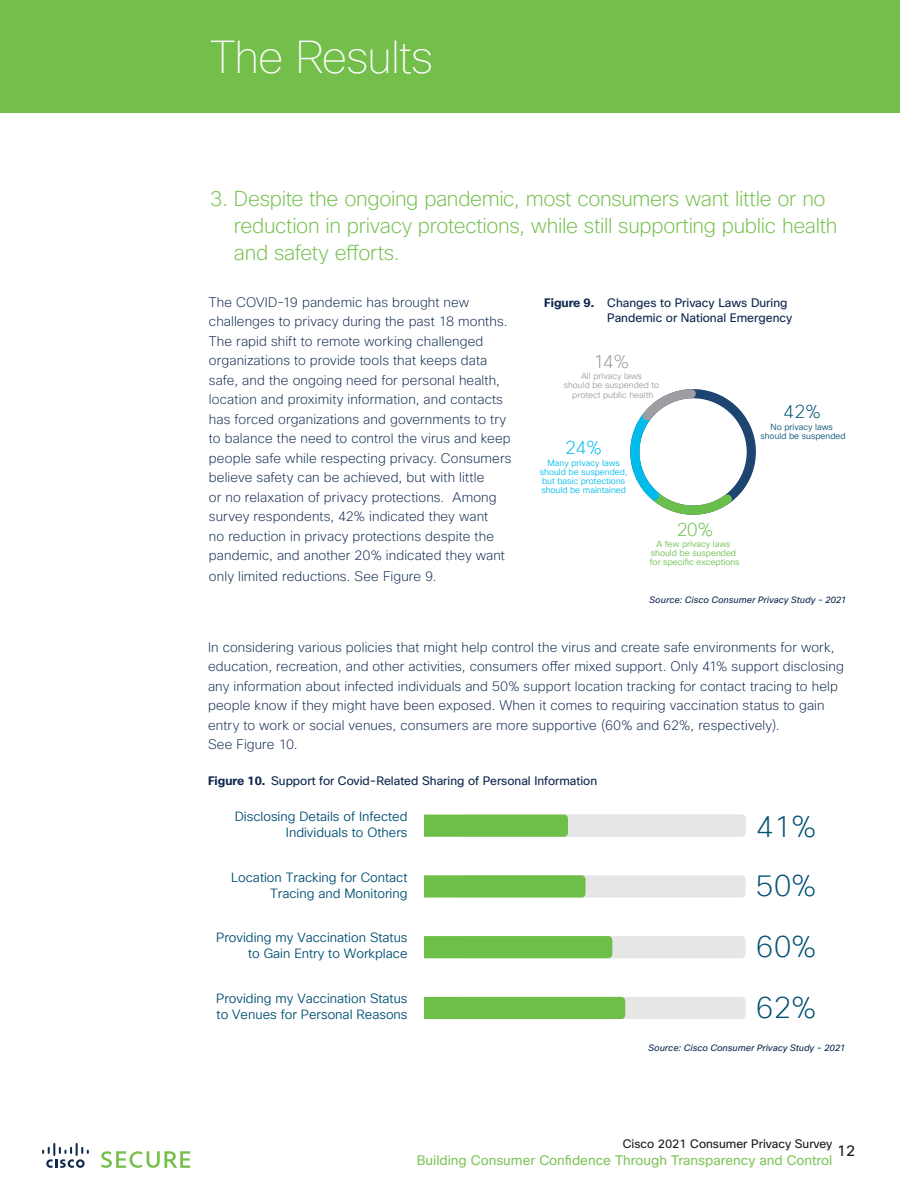
<style>
.page{position:relative;width:900px;height:1200px;background:#fff}
.page>*{position:absolute;margin:0;border:0;box-sizing:border-box;transform-origin:0 0}
.t1{font:100 45px "Cisco Sans";letter-spacing:-.02em;color:#fff}
.t2{font:200 29.85px/60.3px "Cisco Sans TT";color:#005073;text-align:justify}
.t3{font:200 21px/27px "Cisco Sans";letter-spacing:-.015em;color:#74bf4b}
.t4{font:200 18.45px "Cisco Sans TT";color:#999}
.t5{font:200 18.45px "Cisco Sans TT";color:#00bceb}
.t6{font:200 18.45px "Cisco Sans TT";color:#6abf4b}
.t7{font:200 18.45px "Cisco Sans TT";color:#005073}
.t8{font:15px "Cisco Sans";color:#1a1a1a}
.t9{font:200 13.5px/19.5px "Cisco Sans";letter-spacing:.01em;color:#0d274d}
.t10{font:13.5px "Cisco Sans";color:#82c55d}
.t11{font:13.05px/15.8px "Cisco Sans TT Light";color:#005073;text-align:right}
.t12{font:12px/15px "Cisco Sans";color:#0d274d}
.t13{font:12px "Cisco Sans";color:#1a1a1a}
.t14{font:italic 9px "Cisco Sans";letter-spacing:.015em;color:#0d274d}
.t15{font:8.7px/9.3px "Cisco Sans TT Light";color:#00bceb;text-align:center}
.t16{font:8.7px/9.3px "Cisco Sans TT Light";color:#6abf4b;text-align:center}
.t17{font:8.7px/9.3px "Cisco Sans TT Light";color:#9e9ea2;text-align:center}
.t18{font:8.7px/9.1px "Cisco Sans TT Light";color:#005073;text-align:center}
.s1{font-weight:700}
</style>
<div class="page">
<svg style="left:42px;top:1143px;width:47px;height:25px"></svg>
<svg style="left:101px;top:1151px;width:89px;height:17px"></svg>
<div style="left:0;top:0;width:900px;height:112px;background:#74bf4b"></div>
<svg style="left:630px;top:389px;width:126px;height:126px"></svg>
<div style="left:459px;top:875px;width:287px;height:23px;background:#e6e6e6;border-radius:4px"></div>
<div style="left:459px;top:936px;width:287px;height:22px;background:#e6e6e6;border-radius:4px"></div>
<div style="left:459px;top:997px;width:287px;height:22px;background:#e6e6e6;border-radius:4px"></div>
<div style="left:326px;top:936px;width:286px;height:22px;background:#6ebe4a;border-radius:4px"></div>
<div style="left:339px;top:997px;width:286px;height:22px;background:#6ebe4a;border-radius:4px"></div>
<div style="left:330px;top:875px;width:255px;height:23px;background:#6ebe4a;border-radius:4px"></div>
<div style="left:459px;top:815px;width:287px;height:22px;background:#e6e6e6;border-radius:4px"></div>
<div style="left:312px;top:815px;width:256px;height:22px;background:#6ebe4a;border-radius:4px"></div>
<div style="left:289px;top:803px;width:135px;height:234px;background:#fff"></div>
<h1 class="t1" style="left:210px;top:29px;width:225px">The Results</h1>
<h3 class="t3" style="left:234px;top:185px;width:605px;text-indent:-24px">3. Despite the ongoing pandemic, most consumers want little or no reduction in privacy protections, while still supporting public health and safety efforts.</h3>
<p class="t12" style="left:607px;top:295px;width:187px;text-indent:-63px"><span class="s1">Figure 9.</span> Changes to Privacy Laws During<br>Pandemic or National Emergency</p>
<p class="t9" style="left:209px;top:292px;width:304px">The COVID-19 pandemic has brought new challenges to privacy during the past 18 months.<br>The rapid shift to remote working challenged organizations to provide tools that keeps data safe, and the ongoing need for personal health, location and proximity information, and contacts has forced organizations and governments to try to balance the need to control the virus and keep people safe while respecting privacy. Consumers believe safety can be achieved, but with little<br>or no relaxation of privacy protections. Among survey respondents, 42% indicated they want<br>no reduction in privacy protections despite the pandemic, and another 20% indicated they want</p>
<p class="t9" style="left:209px;top:567px;width:229px">only limited reductions. See Figure 9.</p>
<h3 class="t4" style="left:594px;top:349px;width:37px">14%</h3>
<p class="t17" style="left:564px;top:372px;width:97px">All privacy laws<br>should be suspended to protect public health</p>
<h3 class="t7" style="left:783px;top:399px;width:39px">42%</h3>
<p class="t18" style="left:760px;top:423px;width:87px">No privacy laws should be suspended</p>
<h3 class="t5" style="left:565px;top:435px;width:38px">24%</h3>
<p class="t15" style="left:540px;top:458px;width:89px">Many privacy laws should be suspended, but basic protections should be maintained</p>
<h3 class="t6" style="left:677px;top:517px;width:38px">20%</h3>
<p class="t16" style="left:650px;top:539px;width:91px">A few privacy laws should be suspended for specific exceptions</p>
<p class="t14" style="left:649px;top:594px;width:199px">Source: Cisco Consumer Privacy Study - 2021</p>
<p class="t9" style="left:208px;top:637px;width:637px">In considering various policies that might help control the virus and create safe environments for work, education, recreation, and other activities, consumers offer mixed support. Only 41% support disclosing any information about infected individuals and 50% support location tracking for contact tracing to help people know if they might have been exposed. When it comes to requiring vaccination status to gain entry to work or social venues, consumers are more supportive (60% and 62%, respectively).<br>See Figure 10.</p>
<p class="t12" style="left:208px;top:773px;width:391px"><span class="s1">Figure 10.</span> Support for Covid-Related Sharing of Personal Information</p>
<p class="t11" style="left:235px;top:809px;width:174px">Disclosing Details of Infected<br>Individuals to Others</p>
<p class="t11" style="left:231px;top:870px;width:178px">Location Tracking for Contact<br>Tracing and Monitoring</p>
<p class="t11" style="left:216px;top:930px;width:193px">Providing my Vaccination Status to Gain Entry to Workplace</p>
<p class="t11" style="left:216px;top:991px;width:193px;text-align:left">Providing my Vaccination Status to Venues for Personal Reasons</p>
<h2 class="t2" style="left:756px;top:797px;width:62px">41% 50% 60% 62%</h2>
<p class="t14" style="left:648px;top:1042px;width:199px">Source: Cisco Consumer Privacy Study - 2021</p>
<p class="t13" style="left:623px;top:1137px;width:211px">Cisco 2021 Consumer Privacy Survey</p>
<p class="t10" style="left:417px;top:1151px;width:417px">Building Consumer Confidence Through Transparency and Control</p>
<p class="t8" style="left:837px;top:1141px;width:19px">12</p>
</div>
